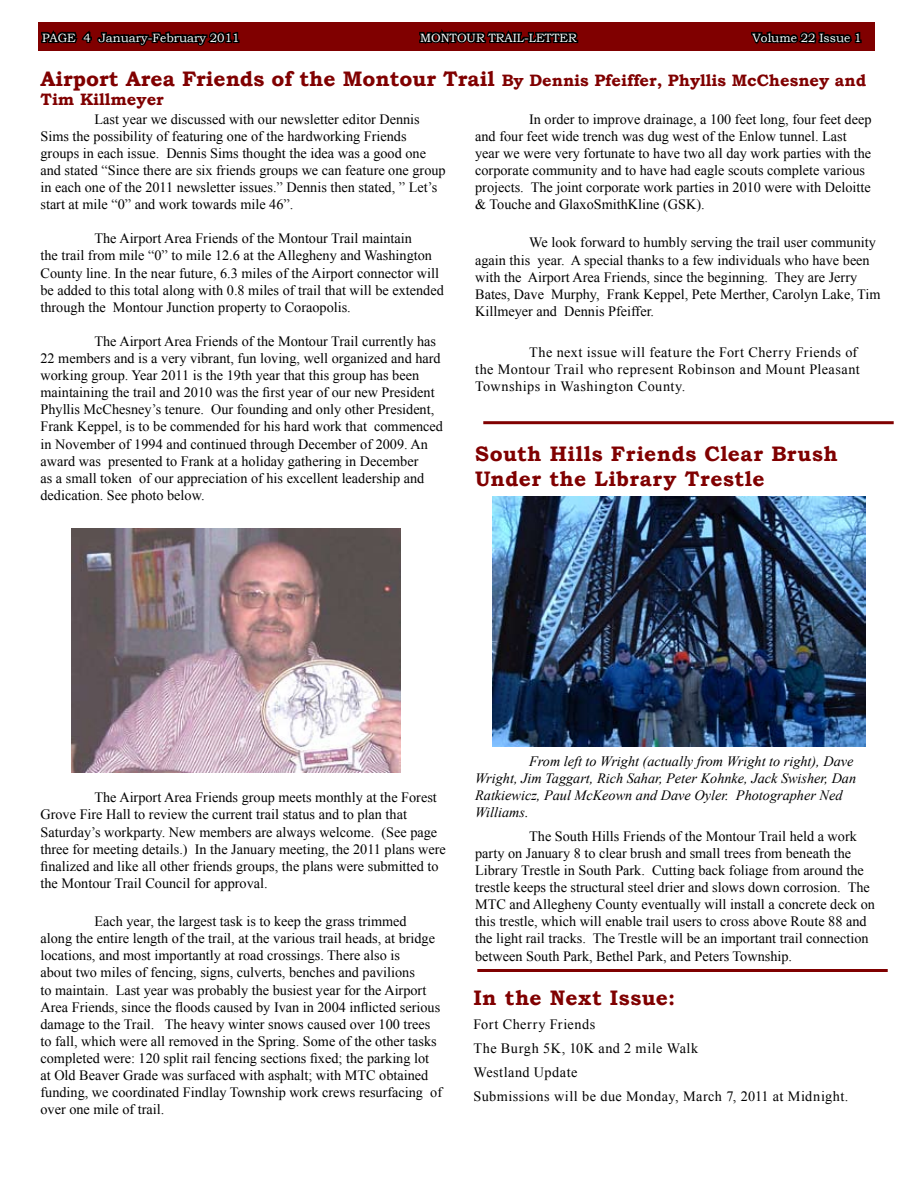
<style>
.page{position:relative;width:918px;height:1188px;background:#fff}
.page>*{position:absolute;margin:0;border:0;box-sizing:border-box;transform-origin:0 0}
.t1{font:700 21px/25.2px "Bookman Old Style";letter-spacing:.025em;color:#800000}
.t2{font:700 16.5px/19.8px "Bookman Old Style";color:#800000}
.t3{font:14.25px/17.1px "Times New Roman";color:#000}
.t4{font:italic 14.25px/17.1px "Times New Roman";color:#000}
.t5{font:14.25px/17.1px "Times New Roman";letter-spacing:.035em;color:#000}
.t6{font:14.25px/23.9px "Times New Roman";letter-spacing:.03em;color:#000}
.t7{font:12px "Bookman Old Style";color:#fff}
.s1{font-size:21px}
</style>
<div class="page">
<div style="left:38px;top:22px;width:837px;height:29px;background:#800000"></div>
<svg style="left:41px;top:30px;width:199px;height:16px"></svg>
<svg style="left:419px;top:29px;width:160px;height:16px"></svg>
<svg style="left:751px;top:31px;width:111px;height:13px"></svg>
<hr style="left:483px;top:421px;width:411px;height:3px;background:#800000">
<img style="left:71px;top:528px;width:330px;height:244px">
<img style="left:492px;top:497px;width:373px;height:250px">
<hr style="left:477px;top:969px;width:411px;height:3px;background:#800000">
<p class="t7" style="left:42px;top:30px;width:199px">PAGE 4 January-February 2011</p>
<p class="t7" style="left:420px;top:30px;width:158px">MONTOUR TRAIL-LETTER</p>
<p class="t7" style="left:753px;top:30px;width:111px">Volume 22 Issue 1</p>
<p class="t2" style="left:40px;top:70px;width:827px"><span class="s1">Airport Area Friends of the Montour Trail</span> By Dennis Pfeiffer, Phyllis McChesney and<br>Tim Killmeyer</p>
<p class="t3" style="left:40px;top:110px;width:407px;text-indent:54px">Last year we discussed with our newsletter editor Dennis Sims the possibility of featuring one of the hardworking Friends groups in each issue. Dennis Sims thought the idea was a good one and stated “Since there are six friends groups we can feature one group in each one of the 2011 newsletter issues.” Dennis then stated, ” Let’s start at mile “0” and work towards mile 46”.</p>
<p class="t3" style="left:40px;top:230px;width:405px;text-indent:54px">The Airport Area Friends of the Montour Trail maintain<br>the trail from mile “0” to mile 12.6 at the Allegheny and Washington County line. In the near future, 6.3 miles of the Airport connector will be added to this total along with 0.8 miles of trail that will be extended through the Montour Junction property to Coraopolis.</p>
<p class="t3" style="left:40px;top:332px;width:404px;text-indent:54px">The Airport Area Friends of the Montour Trail currently has 22 members and is a very vibrant, fun loving, well organized and hard working group. Year 2011 is the 19th year that this group has been maintaining the trail and 2010 was the first year of our new President Phyllis McChesney’s tenure. Our founding and only other President, Frank Keppel, is to be commended for his hard work that commenced in November of 1994 and continued through December of 2009. An award was presented to Frank at a holiday gathering in December<br>as a small token of our appreciation of his excellent leadership and dedication. See photo below.</p>
<p class="t3" style="left:475px;top:110px;width:398px;text-indent:54px">In order to improve drainage, a 100 feet long, four feet deep and four feet wide trench was dug west of the Enlow tunnel. Last year we were very fortunate to have two all day work parties with the corporate community and to have had eagle scouts complete various projects. The joint corporate work parties in 2010 were with Deloitte &amp; Touche and GlaxoSmithKline (GSK).</p>
<p class="t3" style="left:475px;top:234px;width:407px;text-indent:54px">We look forward to humbly serving the trail user community again this year. A special thanks to a few individuals who have been with the Airport Area Friends, since the beginning. They are Jerry Bates, Dave Murphy, Frank Keppel, Pete Merther, Carolyn Lake, Tim Killmeyer and Dennis Pfeiffer.</p>
<p class="t5" style="left:475px;top:344px;width:386px;text-indent:54px">The next issue will feature the Fort Cherry Friends of the Montour Trail who represent Robinson and Mount Pleasant<br>Townships in Washington County.</p>
<h1 class="t1" style="left:475px;top:441px;width:364px">South Hills Friends Clear Brush<br>Under the Library Trestle</h1>
<p class="t3" style="left:40px;top:789px;width:407px;text-indent:54px">The Airport Area Friends group meets monthly at the Forest Grove Fire Hall to review the current trail status and to plan that Saturday’s workparty. New members are always welcome. (See page three for meeting details.) In the January meeting, the 2011 plans were finalized and like all other friends groups, the plans were submitted to the Montour Trail Council for approval.</p>
<p class="t3" style="left:40px;top:913px;width:403px;text-indent:54px">Each year, the largest task is to keep the grass trimmed<br>along the entire length of the trail, at the various trail heads, at bridge locations, and most importantly at road crossings. There also is<br>about two miles of fencing, signs, culverts, benches and pavilions<br>to maintain. Last year was probably the busiest year for the Airport Area Friends, since the floods caused by Ivan in 2004 inflicted serious damage to the Trail. The heavy winter snows caused over 100 trees to fall, which were all removed in the Spring. Some of the other tasks completed were: 120 split rail fencing sections fixed; the parking lot at Old Beaver Grade was surfaced with asphalt; with MTC obtained funding, we coordinated Findlay Township work crews resurfacing of over one mile of trail.</p>
<p class="t4" style="left:475px;top:752px;width:383px;text-indent:54px">From left to Wright (actually from Wright to right), Dave Wright, Jim Taggart, Rich Sahar, Peter Kohnke, Jack Swisher, Dan Ratkiewicz, Paul McKeown and Dave Oyler. Photographer Ned Williams.</p>
<p class="t3" style="left:475px;top:827px;width:401px;text-indent:54px">The South Hills Friends of the Montour Trail held a work party on January 8 to clear brush and small trees from beneath the Library Trestle in South Park. Cutting back foliage from around the trestle keeps the structural steel drier and slows down corrosion. The MTC and Allegheny County eventually will install a concrete deck on this trestle, which will enable trail users to cross above Route 88 and the light rail tracks. The Trestle will be an important trail connection between South Park, Bethel Park, and Peters Township.</p>
<h1 class="t1" style="left:473px;top:985px;width:203px">In the Next Issue:</h1>
<p class="t6" style="left:473px;top:1012px;width:376px">Fort Cherry Friends<br>The Burgh 5K, 10K and 2 mile Walk<br>Westland Update<br>Submissions will be due Monday, March 7, 2011 at Midnight.</p>
</div>
